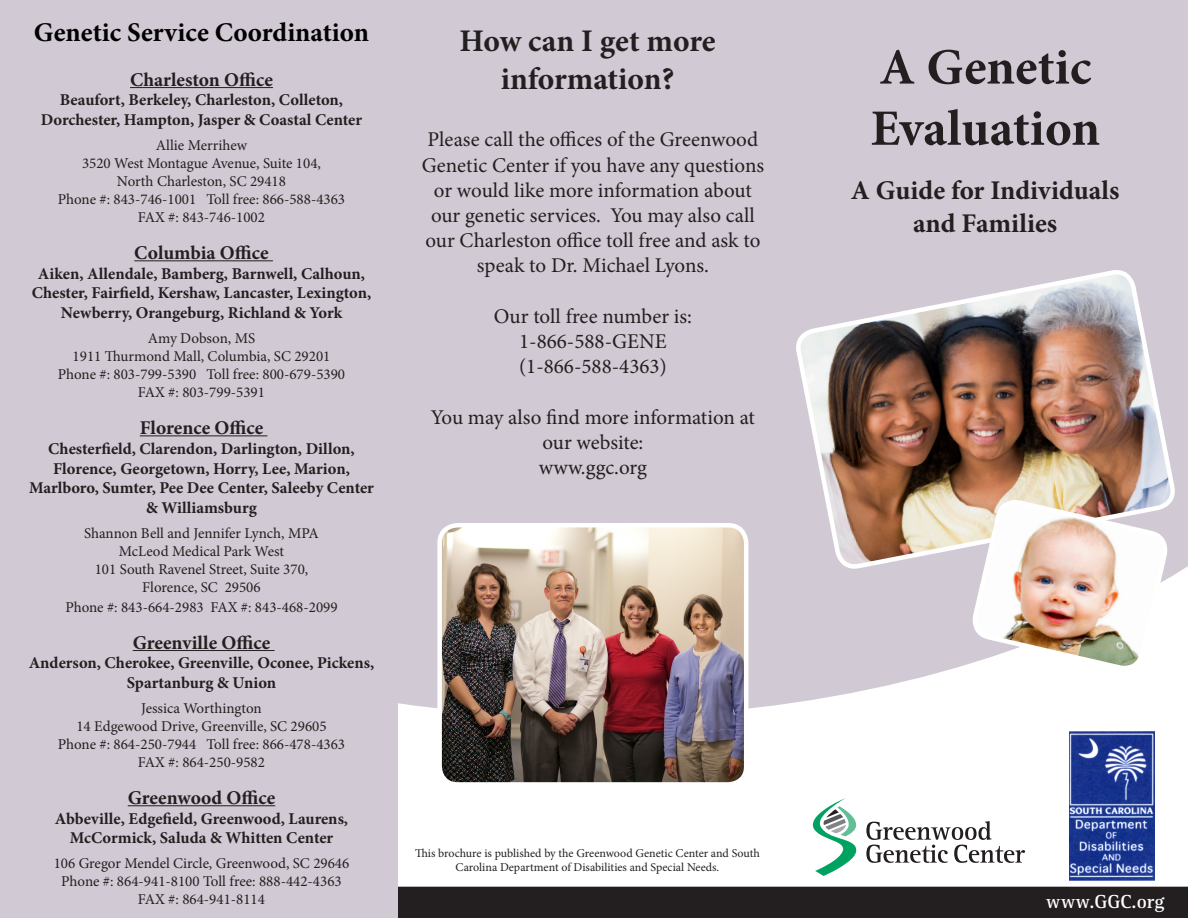
<style>
.page{position:relative;width:1188px;height:918px;background:#fff}
.page>*{position:absolute;margin:0;border:0;box-sizing:border-box;transform-origin:0 0}
.t1{font:700 51px/61.2px "Minion Pro";color:#231f20}
.t2{font:700 31.5px/37.8px "Minion Pro";letter-spacing:-.005em;color:#231f20;text-align:center}
.t3{font:700 27px/32.4px "Minion Pro";color:#231f20;text-align:center}
.t4{font:700 27px "Minion Pro";color:#000}
.t5{font:21px/25.2px "Minion Pro";color:#231f20;text-align:center}
.t6{font:700 19.5px "Minion Pro";color:#231f20}
.t7{font:700 19.5px "Rotis Serif Std";color:#fff}
.t8{font:700 16.5px/19.8px "Minion Pro";color:#231f20;text-align:center}
.t9{font:15px/18px "Minion Pro";color:#231f20;text-align:center}
.t10{font:12px/14.4px "Minion Pro";letter-spacing:-.005em;color:#231f20;text-align:center}
</style>
<div class="page">
<div style="left:398px;top:887px;width:790px;height:31px;background:#231f20"></div>
<div style="left:0;top:0;width:1188px;height:709px;background:#d1c9d3"></div>
<svg style="left:866px;top:821px;width:159px;height:42px"></svg>
<svg style="left:813px;top:798px;width:44px;height:78px"></svg>
<img style="left:440px;top:525px;width:306px;height:257px">
<div style="left:437px;top:523px;width:311px;height:264px;border:4px solid #fff;border-radius:18px"></div>
<img style="left:1070px;top:731px;width:85px;height:149px">
<img style="left:795px;top:269px;width:381px;height:330px">
<img style="left:970px;top:497px;width:200px;height:176px">
<div style="left:0;top:542px;width:398px;height:376px;background:#d1c9d3"></div>
<hr style="left:130px;top:87px;width:143px;height:1px;background:#231f20">
<hr style="left:134px;top:260px;width:139px;height:1px;background:#231f20">
<hr style="left:140px;top:435px;width:127px;height:1px;background:#231f20">
<hr style="left:133px;top:650px;width:142px;height:1px;background:#231f20">
<hr style="left:128px;top:805px;width:147px;height:1px;background:#231f20">
<p class="t4" style="left:34px;top:13px;width:337px">Genetic Service Coordination</p>
<p class="t6" style="left:130px;top:66px;width:144px">Charleston Office</p>
<p class="t8" style="left:41px;top:90px;width:323px">Beaufort, Berkeley, Charleston, Colleton,<br>Dorchester, Hampton, Jasper &amp; Coastal Center</p>
<p class="t9" style="left:58px;top:136px;width:289px">Allie Merrihew<br>3520 West Montague Avenue, Suite 104,<br>North Charleston, SC 29418<br>Phone #: 843-746-1001 Toll free: 866-588-4363<br>FAX #: 843-746-1002</p>
<p class="t6" style="left:134px;top:239px;width:136px">Columbia Office</p>
<p class="t8" style="left:32px;top:263px;width:341px">Aiken, Allendale, Bamberg, Barnwell, Calhoun,<br>Chester, Fairfield, Kershaw, Lancaster, Lexington,<br>Newberry, Orangeburg, Richland &amp; York</p>
<p class="t9" style="left:58px;top:329px;width:289px">Amy Dobson, MS<br>1911 Thurmond Mall, Columbia, SC 29201<br>Phone #: 803-799-5390 Toll free: 800-679-5390<br>FAX #: 803-799-5391</p>
<p class="t6" style="left:140px;top:414px;width:125px">Florence Office</p>
<p class="t8" style="left:29px;top:438px;width:346px">Chesterfield, Clarendon, Darlington, Dillon, Florence, Georgetown, Horry, Lee, Marion, Marlboro, Sumter, Pee Dee Center, Saleeby Center &amp; Williamsburg</p>
<p class="t9" style="left:84px;top:524px;width:236px">Shannon Bell and Jennifer Lynch, MPA<br>McLeod Medical Park West<br>101 South Ravenel Street, Suite 370,<br>Florence, SC 29506</p>
<p class="t9" style="left:65px;top:598px;width:274px">Phone #: 843-664-2983 FAX #: 843-468-2099</p>
<p class="t6" style="left:133px;top:629px;width:139px">Greenville Office</p>
<p class="t8" style="left:29px;top:653px;width:347px">Anderson, Cherokee, Greenville, Oconee, Pickens,<br>Spartanburg &amp; Union</p>
<p class="t9" style="left:58px;top:699px;width:289px">Jessica Worthington<br>14 Edgewood Drive, Greenville, SC 29605<br>Phone #: 864-250-7944 Toll free: 866-478-4363<br>FAX #: 864-250-9582</p>
<p class="t6" style="left:128px;top:784px;width:149px">Greenwood Office</p>
<p class="t8" style="left:55px;top:808px;width:295px">Abbeville, Edgefield, Greenwood, Laurens,<br>McCormick, Saluda &amp; Whitten Center</p>
<p class="t9" style="left:54px;top:854px;width:297px">106 Gregor Mendel Circle, Greenwood, SC 29646<br>Phone #: 864-941-8100 Toll free: 888-442-4363<br>FAX #: 864-941-8114</p>
<p class="t2" style="left:459px;top:22px;width:258px">How can I get more information?</p>
<p class="t5" style="left:422px;top:127px;width:344px">Please call the offices of the Greenwood Genetic Center if you have any questions or would like more information about our genetic services. You may also call our Charleston office toll free and ask to speak to Dr. Michael Lyons.</p>
<p class="t5" style="left:494px;top:304px;width:200px">Our toll free number is:</p>
<p class="t5" style="left:519px;top:329px;width:149px">1-866-588-GENE</p>
<p class="t5" style="left:519px;top:354px;width:149px">(1-866-588-4363)</p>
<p class="t5" style="left:431px;top:404px;width:326px">You may also find more information at our website:</p>
<p class="t5" style="left:539px;top:455px;width:110px">www.ggc.org</p>
<p class="t10" style="left:415px;top:846px;width:346px">This brochure is published by the Greenwood Genetic Center and South<br>Carolina Department of Disabilities and Special Needs.</p>
<p class="t1" style="left:871px;top:36px;width:231px">A Genetic<br>Evaluation</p>
<p class="t3" style="left:851px;top:174px;width:270px">A Guide for Individuals and Families</p>
<p class="t7" style="left:1046px;top:890px;width:120px">www.GGC.org</p>
</div>
